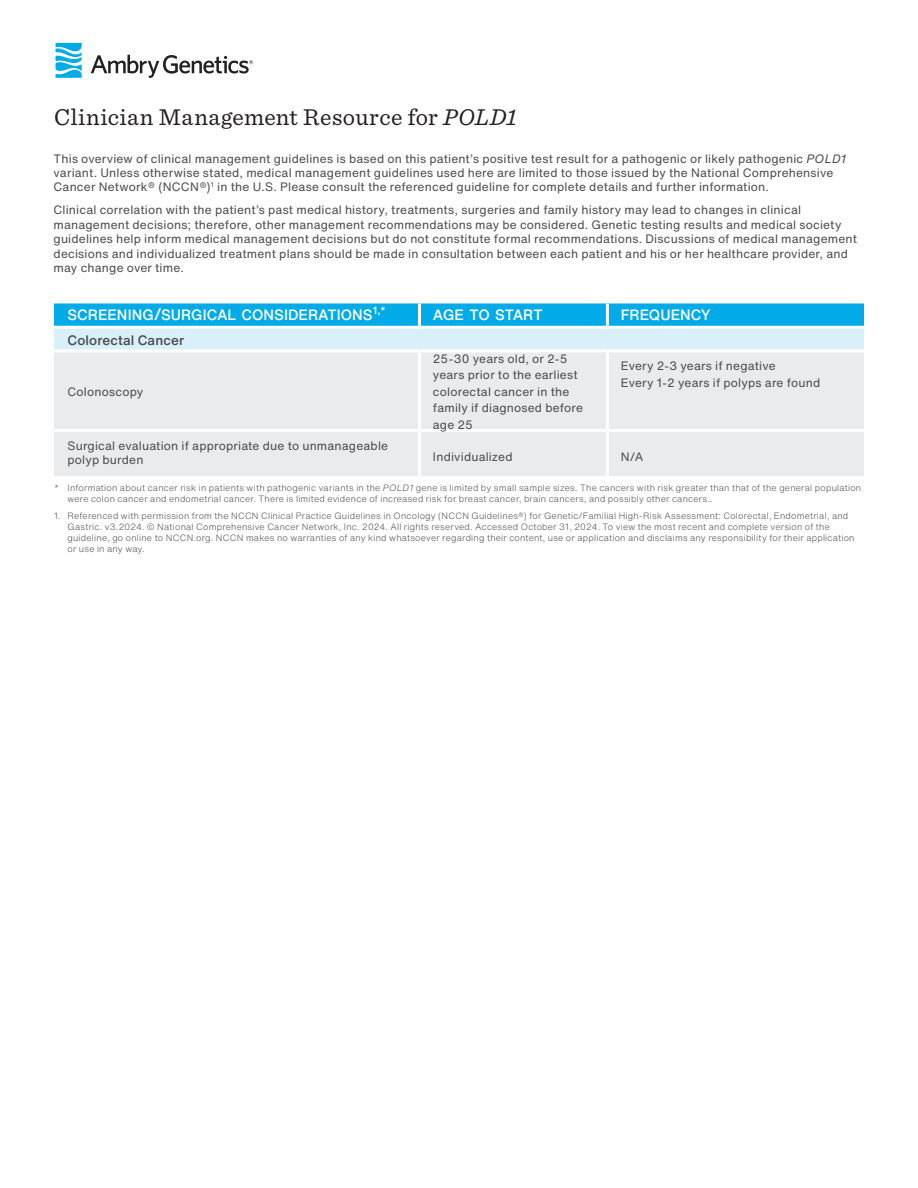
<style>
.page{position:relative;width:918px;height:1188px;background:#fff}
.page>*{position:absolute;margin:0;border:0;box-sizing:border-box;transform-origin:0 0}
.Titles{font:24px "Sentinel";letter-spacing:.02em;color:#231f20}
.Black_all_caps_subhead{font:500 14.7px "Helvetica Now Text";color:#fff}
.Body_Copy{font:500 13.5px "Helvetica Now Text";letter-spacing:.01em;color:#4b4c4d}
.BODY{font:12px/14.4px "Helvetica Now Text";letter-spacing:.015em;color:#4b4c4d}
.Body_Copy-2{font:12px/16.5px "Helvetica Now Text";letter-spacing:.015em;color:#4b4c4d}
.Text-bullets{font:300 9px/10.8px "Helvetica Now Text";letter-spacing:.025em;color:#4d4c4f}
.s1{font-style:italic}
.s2{font-size:16.5px}
</style>
<div class="page">
<svg style="left:54px;top:303px;width:810px;height:23px;background:#08ade7"></svg>
<div style="left:54px;top:327px;width:810px;height:24px;background:#d9effa"></div>
<div style="left:54px;top:352px;width:810px;height:124px;background:#eaebec"></div>
<hr style="left:54px;top:326px;width:365px;height:3px;background:#fff">
<hr style="left:419px;top:326px;width:188px;height:3px;background:#fff">
<hr style="left:607px;top:326px;width:257px;height:3px;background:#fff">
<hr style="left:418px;top:352px;width:3px;height:77px;background:#fff">
<hr style="left:606px;top:352px;width:3px;height:77px;background:#fff">
<hr style="left:54px;top:429px;width:365px;height:3px;background:#fff">
<hr style="left:419px;top:429px;width:188px;height:3px;background:#fff">
<hr style="left:418px;top:432px;width:3px;height:44px;background:#fff">
<hr style="left:607px;top:429px;width:257px;height:3px;background:#fff">
<hr style="left:606px;top:432px;width:3px;height:44px;background:#fff">
<hr style="left:54px;top:349px;width:365px;height:3px;background:#fff">
<hr style="left:419px;top:349px;width:188px;height:3px;background:#fff">
<hr style="left:607px;top:349px;width:257px;height:3px;background:#fff">
<hr style="left:418px;top:303px;width:3px;height:23px;background:#fff">
<hr style="left:606px;top:303px;width:3px;height:23px;background:#fff">
<svg style="left:55px;top:43px;width:27px;height:35px"></svg>
<svg style="left:91px;top:55px;width:162px;height:23px"></svg>
<p class="Titles" style="left:54px;top:99px;width:465px">Clinician Management Resource for <span class="s1">POLD1</span></p>
<p class="BODY" style="left:54px;top:151px;width:794px">This overview of clinical management guidelines is based on this patient’s positive test result for a pathogenic or likely pathogenic <span class="s1">POLD1 </span>variant. Unless otherwise stated, medical management guidelines used here are limited to those issued by the National Comprehensive<br>Cancer Network® (NCCN®)<sup>1</sup> in the U.S. Please consult the referenced guideline for complete details and further information.</p>
<p class="BODY" style="left:54px;top:203px;width:805px">Clinical correlation with the patient’s past medical history, treatments, surgeries and family history may lead to changes in clinical management decisions; therefore, other management recommendations may be considered. Genetic testing results and medical society guidelines help inform medical management decisions but do not constitute formal recommendations. Discussions of medical management decisions and individualized treatment plans should be made in consultation between each patient and his or her healthcare provider, and may change over time.</p>
<p class="Black_all_caps_subhead" style="left:68px;top:304px;width:320px">SCREENING<span class="s2">/</span>SURGICAL CONSIDERATIONS<sup>1,*</sup></p>
<p class="Black_all_caps_subhead" style="left:433px;top:304px;width:111px">AGE TO START</p>
<p class="Black_all_caps_subhead" style="left:621px;top:304px;width:91px">FREQUENCY</p>
<p class="Body_Copy" style="left:68px;top:330px;width:118px">Colorectal Cancer</p>
<p class="Body_Copy-2" style="left:68px;top:383px;width:77px">Colonoscopy</p>
<p class="Body_Copy-2" style="left:433px;top:350px;width:152px">25-30 years old, or 2-5 years prior to the earliest colorectal cancer in the family if diagnosed before age 25</p>
<p class="Body_Copy-2" style="left:621px;top:357px;width:156px">Every 2-3 years if negative</p>
<p class="Body_Copy-2" style="left:621px;top:374px;width:201px">Every 1-2 years if polyps are found</p>
<p class="Body_Copy-2" style="left:68px;top:438px;width:322px;line-height:14.4px">Surgical evaluation if appropriate due to unmanageable polyp burden</p>
<p class="Body_Copy-2" style="left:433px;top:448px;width:81px">Individualized</p>
<p class="Body_Copy-2" style="left:621px;top:448px;width:24px">N/A</p>
<p class="Text-bullets" style="left:68px;top:482px;width:795px;text-indent:-14px">* Information about cancer risk in patients with pathogenic variants in the <span class="s1">POLD1</span> gene is limited by small sample sizes. The cancers with risk greater than that of the general population were colon cancer and endometrial cancer. There is limited evidence of increased risk for breast cancer, brain cancers, and possibly other cancers..</p>
<p class="Text-bullets" style="left:68px;top:510px;width:789px;text-indent:-14px">1. Referenced with permission from the NCCN Clinical Practice Guidelines in Oncology (NCCN Guidelines®️) for Genetic/Familial High-Risk Assessment: Colorectal, Endometrial, and Gastric. v3.2024. ©️ National Comprehensive Cancer Network, Inc. 2024. All rights reserved. Accessed October 31, 2024. To view the most recent and complete version of the guideline, go online to NCCN.org. NCCN makes no warranties of any kind whatsoever regarding their content, use or application and disclaims any responsibility for their application or use in any way.</p>
</div>
